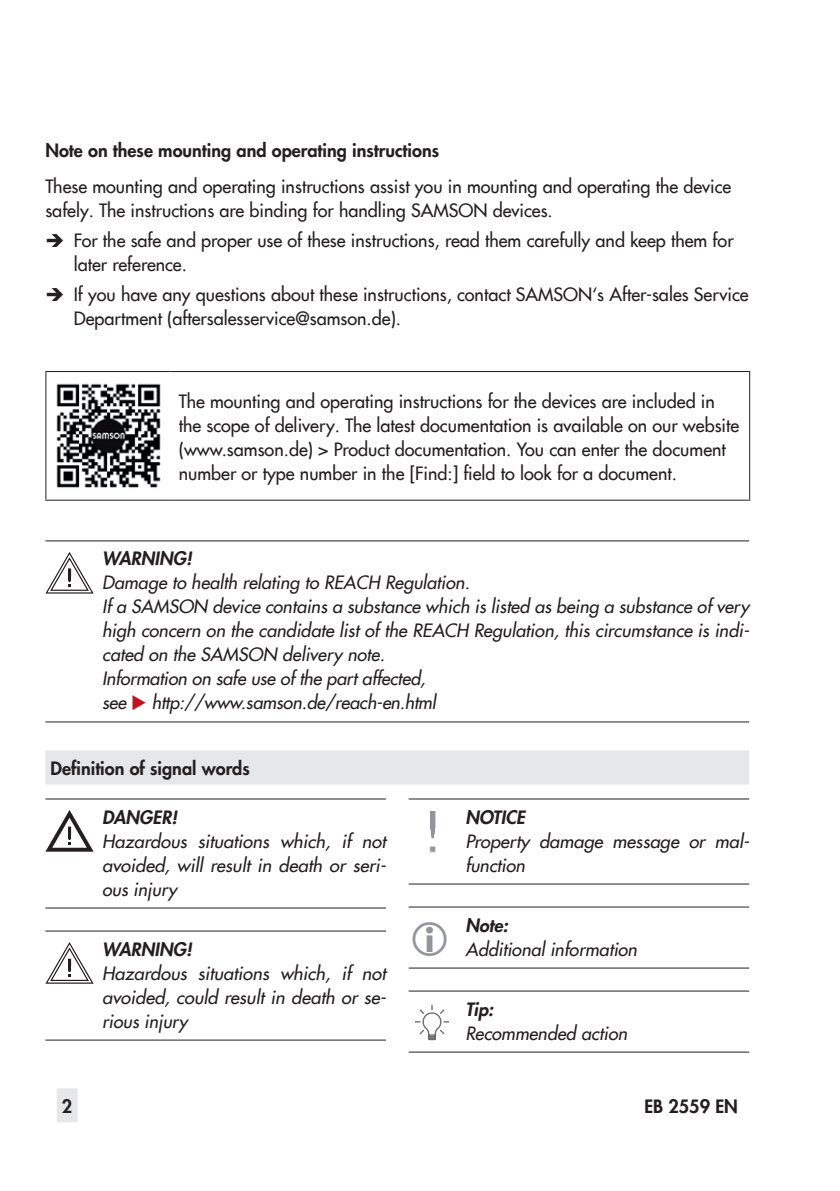
<style>
.page{position:relative;width:840px;height:1191px;background:#fff}
.page>*{position:absolute;margin:0;border:0;box-sizing:border-box;transform-origin:0 0}
.t1{font:500 18px/24px "Futura Com";color:#231f20}
.t2{font:italic 500 18px/24px "Futura Com";color:#231f20;text-align:justify}
.t3{font:800 18px "Futura Com";color:#231f20}
.t4{font:italic 800 18px "Futura Com";color:#231f20}
.s1{color:#be151b}
</style>
<div class="page">
<div style="left:57px;top:1088px;width:21px;height:34px;background:#e6e7e9"></div>
<hr style="left:45px;top:371px;width:126px;height:1px;background:#231f20">
<hr style="left:45px;top:372px;width:1px;height:128px;background:#231f20">
<hr style="left:171px;top:371px;width:578px;height:1px;background:#231f20">
<hr style="left:748px;top:372px;width:1px;height:128px;background:#231f20">
<hr style="left:45px;top:500px;width:126px;height:1px;background:#231f20">
<hr style="left:171px;top:500px;width:578px;height:1px;background:#231f20">
<img style="left:56px;top:383px;width:105px;height:105px">
<div style="left:45px;top:750px;width:703px;height:34px;background:#e6e7e9"></div>
<hr style="left:45px;top:798px;width:341px;height:1px;background:#231f20">
<hr style="left:45px;top:907px;width:341px;height:1px;background:#231f20">
<hr style="left:45px;top:930px;width:341px;height:1px;background:#231f20">
<hr style="left:45px;top:1039px;width:341px;height:1px;background:#231f20">
<hr style="left:408px;top:798px;width:340px;height:1px;background:#231f20">
<hr style="left:408px;top:883px;width:340px;height:1px;background:#231f20">
<hr style="left:408px;top:906px;width:340px;height:1px;background:#231f20">
<hr style="left:408px;top:967px;width:340px;height:1px;background:#231f20">
<hr style="left:408px;top:990px;width:340px;height:1px;background:#231f20">
<hr style="left:408px;top:1051px;width:340px;height:1px;background:#231f20">
<svg style="left:46px;top:810px;width:48px;height:41px"></svg>
<svg style="left:46px;top:942px;width:47px;height:41px"></svg>
<div style="left:429px;top:846px;width:7px;height:6px;border:1px solid #fff"></div>
<svg style="left:430px;top:811px;width:6px;height:28px"></svg>
<svg style="left:415px;top:1004px;width:34px;height:36px"></svg>
<hr style="left:45px;top:540px;width:703px;height:1px;background:#231f20">
<hr style="left:45px;top:721px;width:703px;height:1px;background:#231f20">
<svg style="left:45px;top:552px;width:49px;height:41px"></svg>
<p class="t3" style="left:45px;top:137px;width:395px">Note on these mounting and operating instructions</p>
<p class="t1" style="left:45px;top:174px;width:687px">These mounting and operating instructions assist you in mounting and operating the device safely. The instructions are binding for handling SAMSON devices.</p>
<p class="t1" style="left:74px;top:228px;width:661px">For the safe and proper use of these instructions, read them carefully and keep them for later reference.</p>
<p class="t1" style="left:74px;top:282px;width:676px">If you have any questions about these instructions, contact SAMSON‘s After-sales Service<br>Department (aftersalesservice@samson.de).</p>
<p class="t1" style="left:179px;top:388px;width:561px">The mounting and operating instructions for the devices are included in the scope of delivery. The latest documentation is available on our website (www.samson.de) &gt; Product documentation. You can enter the document number or type number in the [Find:] field to look for a document.</p>
<p class="t4" style="left:102px;top:545px;width:91px">WARNING!</p>
<p class="t2" style="left:102px;top:570px;width:648px;text-align:left">Damage to health relating to REACH Regulation.<br>If a SAMSON device contains a substance which is listed as being a substance of very high concern on the candidate list of the REACH Regulation, this circumstance is indi&shy;cated on the SAMSON delivery note.<br>Information on safe use of the part affected,<br>see <span class="s1">◆</span> http://www.samson.de/reach-en.html</p>
<p class="t3" style="left:51px;top:755px;width:200px">Definition of signal words</p>
<p class="t4" style="left:102px;top:803px;width:77px">DANGER!</p>
<p class="t2" style="left:102px;top:828px;width:285px">Hazardous situations which, if not avoided, will result in death or seri&shy;ous injury</p>
<p class="t4" style="left:102px;top:935px;width:91px">WARNING!</p>
<p class="t2" style="left:102px;top:960px;width:285px">Hazardous situations which, if not avoided, could result in death or se&shy;rious injury</p>
<p class="t4" style="left:465px;top:803px;width:61px">NOTICE</p>
<p class="t2" style="left:465px;top:828px;width:285px">Property damage message or mal&shy;function</p>
<p class="t4" style="left:465px;top:911px;width:44px">Note:</p>
<p class="t2" style="left:465px;top:936px;width:173px">Additional information</p>
<p class="t4" style="left:465px;top:995px;width:30px">Tip:</p>
<p class="t2" style="left:465px;top:1020px;width:163px">Recommended action</p>
<p class="t3" style="left:62px;top:1093px;width:12px">2</p>
<p class="t3" style="left:644px;top:1093px;width:95px">EB 2559 EN</p>
</div>
